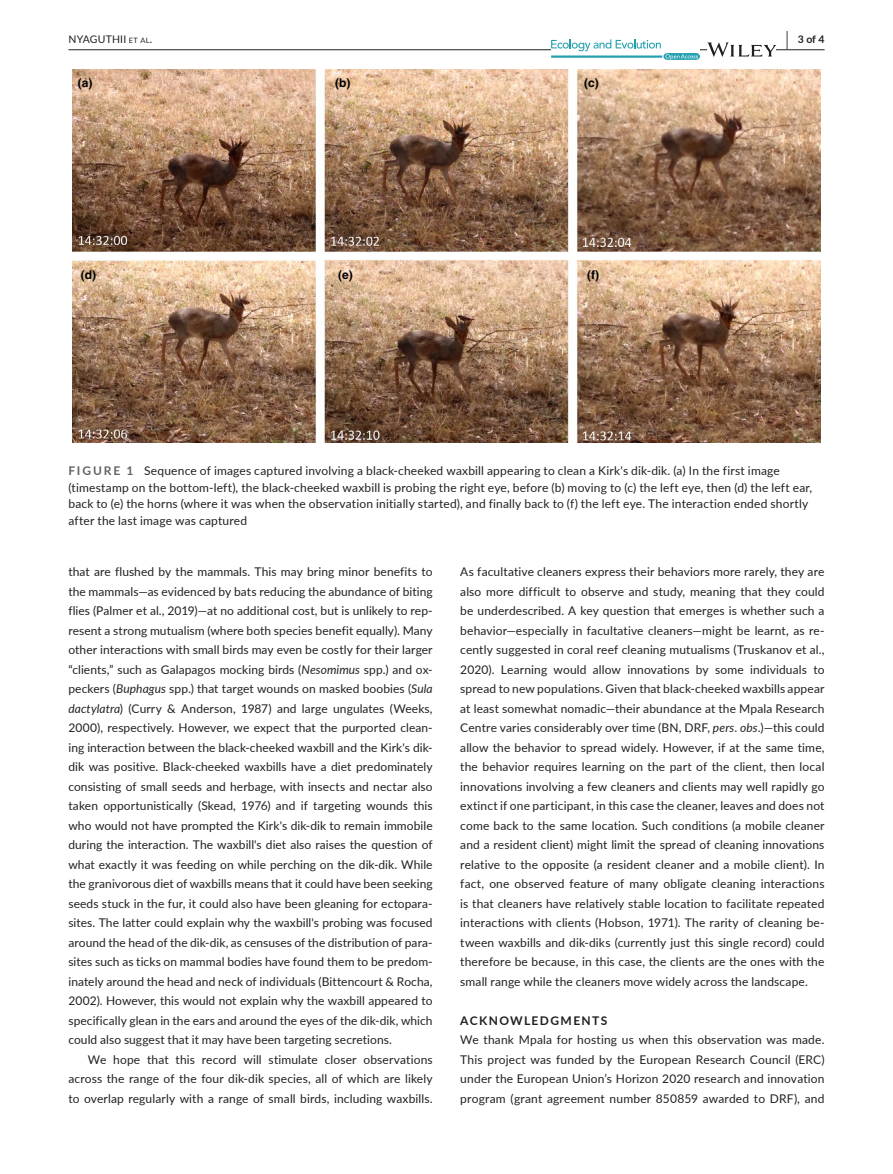
<style>
.page{position:relative;width:893px;height:1174px;background:#fff}
.page>*{position:absolute;margin:0;border:0;box-sizing:border-box;transform-origin:0 0}
.t1{font:12px/19.5px "Lato";letter-spacing:.015em;color:#231f20;text-align:justify}
.t2{font:700 12px "Helvetica";color:#000}
.t3{font:700 12px "Lato";letter-spacing:.115em;color:#231f20}
.t4{font:10.5px "Lato";letter-spacing:.015em;color:#231f20}
.t5{font:700 10.5px "Lato";color:#231f20}
.s1{font-size:7.35px}
.s2{font-size:19.5px}
.s3{font-weight:700;color:#636366}
.s4{font-style:italic}
</style>
<div class="page">
<hr style="left:68px;top:49px;width:756px;height:1px;background:#231f20">
<svg style="left:551px;top:39px;width:149px;height:21px"></svg>
<svg style="left:707px;top:42px;width:69px;height:15px"></svg>
<img style="left:72px;top:69px;width:749px;height:374px">
<p class="t4" style="left:68px;top:31px;width:85px">NYAGUTHII <span class="s1">et al</span>.</p>
<p class="t5" style="left:786px;top:31px;width:40px"><span class="s2">|</span> 3 of 4</p>
<p class="t2" style="left:78px;top:75px;width:16px">(a)</p>
<p class="t2" style="left:335px;top:75px;width:17px">(b)</p>
<p class="t2" style="left:584px;top:75px;width:16px">(c)</p>
<p class="t2" style="left:81px;top:268px;width:17px">(d)</p>
<p class="t2" style="left:338px;top:268px;width:16px">(e)</p>
<p class="t2" style="left:587px;top:268px;width:13px">(f)</p>
<p class="t1" style="left:68px;top:462px;width:745px;line-height:16.5px;text-align:left"><span class="s3">FIGURE 1</span> Sequence of images captured involving a black-cheeked waxbill appearing to clean a Kirk's dik-dik. (a) In the first image (timestamp on the bottom-left), the black-cheeked waxbill is probing the right eye, before (b) moving to (c) the left eye, then (d) the left ear, back to (e) the horns (where it was when the observation initially started), and finally back to (f) the left eye. The interaction ended shortly after the last image was captured</p>
<p class="t1" style="left:68px;top:561px;width:366px">that are flushed by the mammals. This may bring minor benefits to the mammals—as evidenced by bats reducing the abundance of biting flies (Palmer et al., 2019)—at no additional cost, but is unlikely to rep&shy;resent a strong mutualism (where both species benefit equally). Many other interactions with small birds may even be costly for their larger “clients,” such as Galapagos mocking birds (<span class="s4">Nesomimus</span> spp.) and ox&shy;peckers (<span class="s4">Buphagus</span> spp.) that target wounds on masked boobies (<span class="s4">Sula dactylatra</span>) (Curry &amp; Anderson, 1987) and large ungulates (Weeks, 2000), respectively. However, we expect that the purported clean&shy;ing interaction between the black-cheeked waxbill and the Kirk's dik&shy;dik was positive. Black-cheeked waxbills have a diet predominately consisting of small seeds and herbage, with insects and nectar also taken opportunistically (Skead, 1976) and if targeting wounds this who would not have prompted the Kirk's dik-dik to remain immobile during the interaction. The waxbill's diet also raises the question of what exactly it was feeding on while perching on the dik-dik. While the granivorous diet of waxbills means that it could have been seeking seeds stuck in the fur, it could also have been gleaning for ectopara&shy;sites. The latter could explain why the waxbill's probing was focused around the head of the dik-dik, as censuses of the distribution of para&shy;sites such as ticks on mammal bodies have found them to be predom&shy;inately around the head and neck of individuals (Bittencourt &amp; Rocha, 2002). However, this would not explain why the waxbill appeared to specifically glean in the ears and around the eyes of the dik-dik, which could also suggest that it may have been targeting secretions.</p>
<p class="t1" style="left:68px;top:1049px;width:366px;text-indent:20px">We hope that this record will stimulate closer observations across the range of the four dik-dik species, all of which are likely to overlap regularly with a range of small birds, including waxbills.</p>
<p class="t1" style="left:460px;top:561px;width:366px">As facultative cleaners express their behaviors more rarely, they are also more difficult to observe and study, meaning that they could be underdescribed. A key question that emerges is whether such a behavior—especially in facultative cleaners—might be learnt, as re&shy;cently suggested in coral reef cleaning mutualisms (Truskanov et al., 2020). Learning would allow innovations by some individuals to spread to new populations. Given that black-cheeked waxbills appear at least somewhat nomadic—their abundance at the Mpala Research Centre varies considerably over time (BN, DRF, <span class="s4">pers</span>. <span class="s4">obs</span>.)—this could allow the behavior to spread widely. However, if at the same time, the behavior requires learning on the part of the client, then local innovations involving a few cleaners and clients may well rapidly go extinct if one participant, in this case the cleaner, leaves and does not come back to the same location. Such conditions (a mobile cleaner and a resident client) might limit the spread of cleaning innovations relative to the opposite (a resident cleaner and a mobile client). In fact, one observed feature of many obligate cleaning interactions is that cleaners have relatively stable location to facilitate repeated interactions with clients (Hobson, 1971). The rarity of cleaning be&shy;tween waxbills and dik-diks (currently just this single record) could therefore be because, in this case, the clients are the ones with the small range while the cleaners move widely across the landscape.</p>
<p class="t3" style="left:460px;top:1011px;width:148px">ACKNOWLEDGMENTS</p>
<p class="t1" style="left:460px;top:1029px;width:366px">We thank Mpala for hosting us when this observation was made.<br>This project was funded by the European Research Council (ERC) under the European Union’s Horizon 2020 research and innovation program (grant agreement number 850859 awarded to DRF), and</p>
</div>
